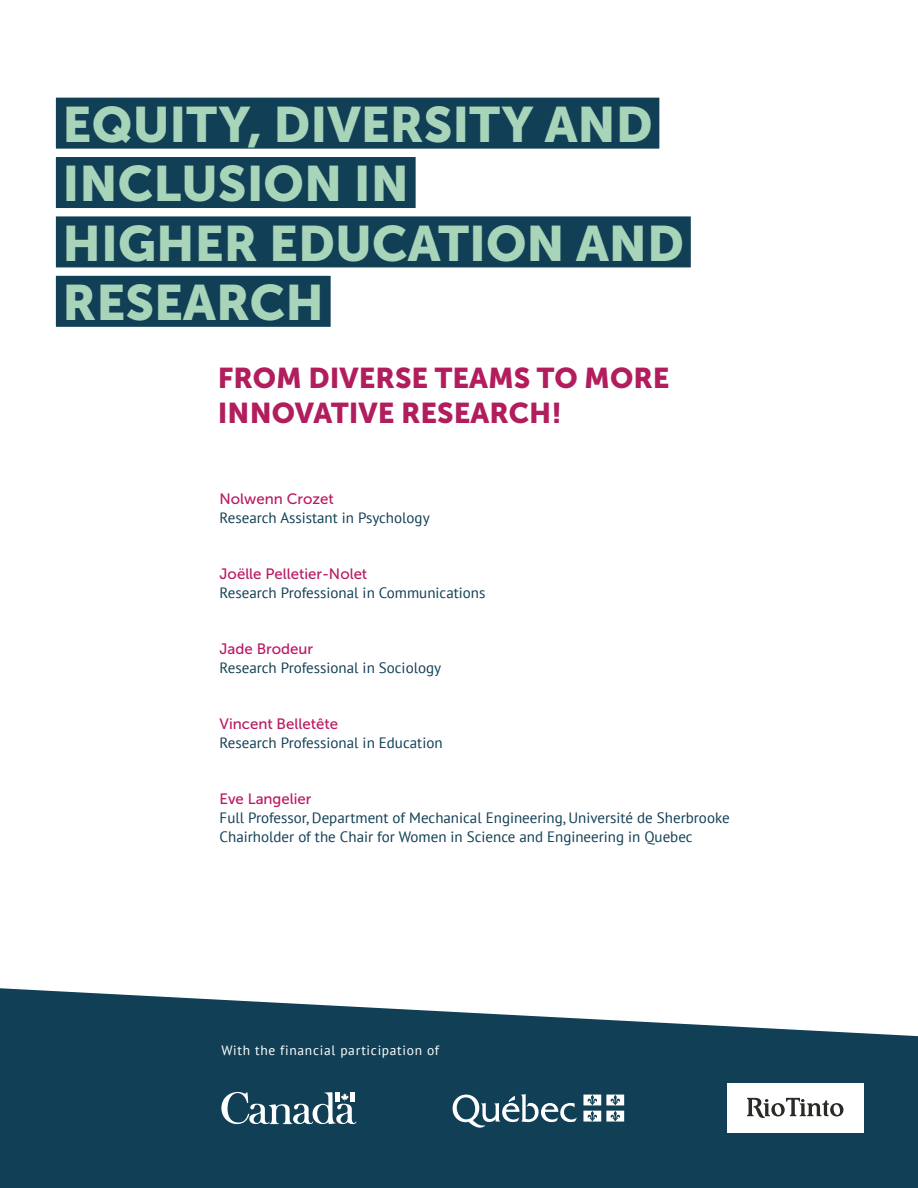
<style>
.page{position:relative;width:918px;height:1188px;background:#fff}
.page>*{position:absolute;margin:0;border:0;box-sizing:border-box;transform-origin:0 0}
.t1{font:49.5px/59.4px "Museo Sans 900";color:#a8d5ba}
.t2{font:28.5px/34.2px "Museo Sans 900";color:#b11d5d}
.t3{font:15px/18.8px "PT Sans";color:#113f55}
.t4{font:15px "Museo Sans 500";color:#b91863}
.t5{font:13.5px "PT Sans";letter-spacing:.05em;color:#fff}
</style>
<div class="page">
<svg style="left:0;top:988px;width:918px;height:200px;background:#30586b"></svg>
<svg style="left:221px;top:1092px;width:135px;height:32px"></svg>
<svg style="left:453px;top:1094px;width:124px;height:34px"></svg>
<svg style="left:583px;top:1095px;width:41px;height:10px"></svg>
<svg style="left:583px;top:1111px;width:41px;height:11px"></svg>
<div style="left:727px;top:1083px;width:136px;height:50px;background:#fff"></div>
<svg style="left:747px;top:1098px;width:96px;height:20px"></svg>
<div style="left:56px;top:98px;width:603px;height:51px;background:#113f55"></div>
<div style="left:56px;top:157px;width:360px;height:51px;background:#113f55"></div>
<div style="left:56px;top:216px;width:635px;height:51px;background:#113f55"></div>
<div style="left:56px;top:276px;width:275px;height:51px;background:#113f55"></div>
<h1 class="t1" style="left:63px;top:95px;width:623px">EQUITY, DIVERSITY AND<br>INCLUSION IN<br>HIGHER EDUCATION AND<br>RESEARCH</h1>
<h2 class="t2" style="left:218px;top:361px;width:453px">FROM DIVERSE TEAMS TO MORE<br>INNOVATIVE RESEARCH!</h2>
<p class="t4" style="left:220px;top:491px;width:116px">Nolwenn Crozet</p>
<p class="t3" style="left:220px;top:508px;width:212px">Research Assistant in Psychology</p>
<p class="t4" style="left:220px;top:566px;width:149px">Joëlle Pelletier-Nolet</p>
<p class="t3" style="left:220px;top:583px;width:267px">Research Professional in Communications</p>
<p class="t4" style="left:220px;top:641px;width:95px">Jade Brodeur</p>
<p class="t3" style="left:220px;top:658px;width:223px">Research Professional in Sociology</p>
<p class="t4" style="left:220px;top:716px;width:120px">Vincent Belletête</p>
<p class="t3" style="left:220px;top:733px;width:225px">Research Professional in Education</p>
<p class="t4" style="left:220px;top:791px;width:93px">Eve Langelier</p>
<p class="t3" style="left:220px;top:808px;width:512px">Full Professor, Department of Mechanical Engineering, Université de Sherbrooke<br>Chairholder of the Chair for Women in Science and Engineering in Quebec</p>
<p class="t5" style="left:221px;top:1041px;width:219px">With the financial participation of</p>
</div>
